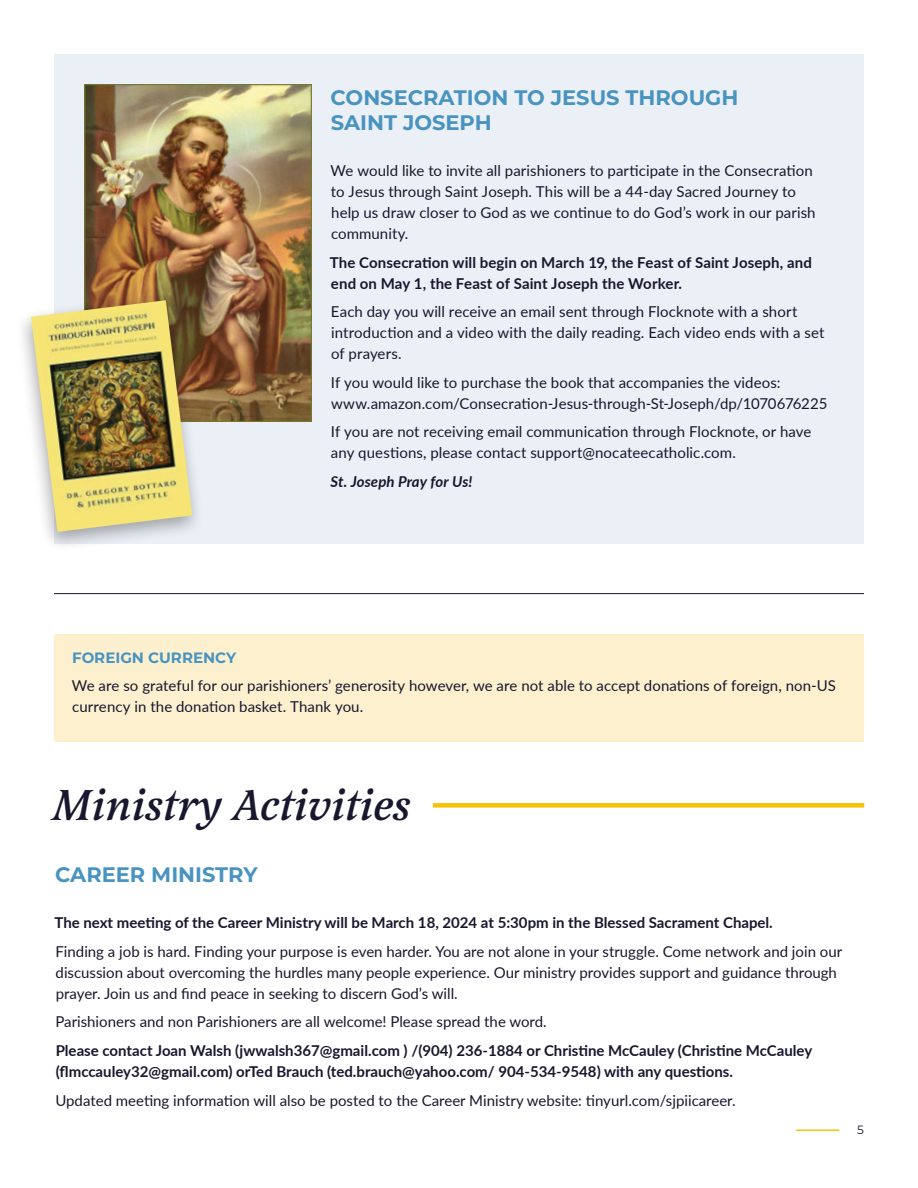
<style>
.page{position:relative;width:918px;height:1188px;background:#fff}
.page>*{position:absolute;margin:0;border:0;box-sizing:border-box;transform-origin:0 0}
.t1{font:italic 500 45px "Latienne Pro";color:#18172d}
.t2{font:700 21px/25.2px "Montserrat";color:#4993c0}
.t3{font:15px/21px "Wpdmjs Lato";color:#18172d}
.t4{font:700 15px/21px "Lato";color:#18172d}
.t5{font:italic 700 15px "Lato";letter-spacing:.005em;color:#18172d}
.t6{font:700 15px "Montserrat";color:#4993c0}
.t7{font:12px "Montserrat";color:#18172d}
</style>
<div class="page">
<hr style="left:796px;top:1129px;width:43px;height:2px;background:#f6c307">
<hr style="left:54px;top:593px;width:810px;height:1px;background:#18172d">
<div style="left:54px;top:634px;width:810px;height:108px;background:#fdf0cf"></div>
<div style="left:433px;top:803px;width:431px;height:5px;background:#f6c307"></div>
<div style="left:54px;top:54px;width:810px;height:489px;background:#ebf0f6"></div>
<img style="left:84px;top:84px;width:227px;height:338px">
<div style="left:15px;top:293px;width:190px;height:260px;background:#000;opacity:.33"></div>
<img style="left:31px;top:300px;width:161px;height:232px">
<h2 class="t2" style="left:331px;top:83px;width:409px">CONSECRATION TO JESUS THROUGH<br>SAINT JOSEPH</h2>
<p class="t3" style="left:331px;top:159px;width:487px">We would like to invite all parishioners to participate in the Consecration to Jesus through Saint Joseph. This will be a 44-day Sacred Journey to help us draw closer to God as we continue to do God’s work in our parish community.</p>
<p class="t4" style="left:330px;top:251px;width:484px">The Consecration will begin on March 19, the Feast of Saint Joseph, and end on May 1, the Feast of Saint Joseph the Worker.</p>
<p class="t3" style="left:331px;top:301px;width:495px">Each day you will receive an email sent through Flocknote with a short introduction and a video with the daily reading. Each video ends with a set of prayers.</p>
<p class="t3" style="left:331px;top:371px;width:498px">If you would like to purchase the book that accompanies the videos: www.amazon.com/Consecration-Jesus-through-St-Joseph/dp/1070676225</p>
<p class="t3" style="left:331px;top:421px;width:482px">If you are not receiving email communication through Flocknote, or have any questions, please contact support@nocateecatholic.com.</p>
<p class="t5" style="left:331px;top:470px;width:143px">St. Joseph Pray for Us!</p>
<p class="t6" style="left:72px;top:646px;width:166px">FOREIGN CURRENCY</p>
<p class="t3" style="left:72px;top:674px;width:766px">We are so grateful for our parishioners’ generosity however, we are not able to accept donations of foreign, non-US currency in the donation basket. Thank you.</p>
<h1 class="t1" style="left:52px;top:778px;width:360px">Ministry Activities</h1>
<h2 class="t2" style="left:55px;top:861px;width:204px">CAREER MINISTRY</h2>
<p class="t4" style="left:54px;top:912px;width:720px">The next meeting of the Career Ministry will be March 18, 2024 at 5:30pm in the Blessed Sacrament Chapel.</p>
<p class="t3" style="left:56px;top:940px;width:788px">Finding a job is hard. Finding your purpose is even harder. You are not alone in your struggle. Come network and join our discussion about overcoming the hurdles many people experience. Our ministry provides support and guidance through prayer. Join us and find peace in seeking to discern God’s will.</p>
<p class="t3" style="left:56px;top:1011px;width:493px">Parishioners and non Parishioners are all welcome! Please spread the word.</p>
<p class="t4" style="left:56px;top:1039px;width:758px">Please contact Joan Walsh (jwwalsh367@gmail.com ) /(904) 236-1884 or Christine McCauley (Christine McCauley (flmccauley32@gmail.com) orTed Brauch (ted.brauch@yahoo.com/ 904-534-9548) with any questions.</p>
<p class="t3" style="left:55px;top:1089px;width:682px">Updated meeting information will also be posted to the Career Ministry website: tinyurl.com/sjpiicareer.</p>
<p class="t7" style="left:857px;top:1121px;width:8px">5</p>
</div>
